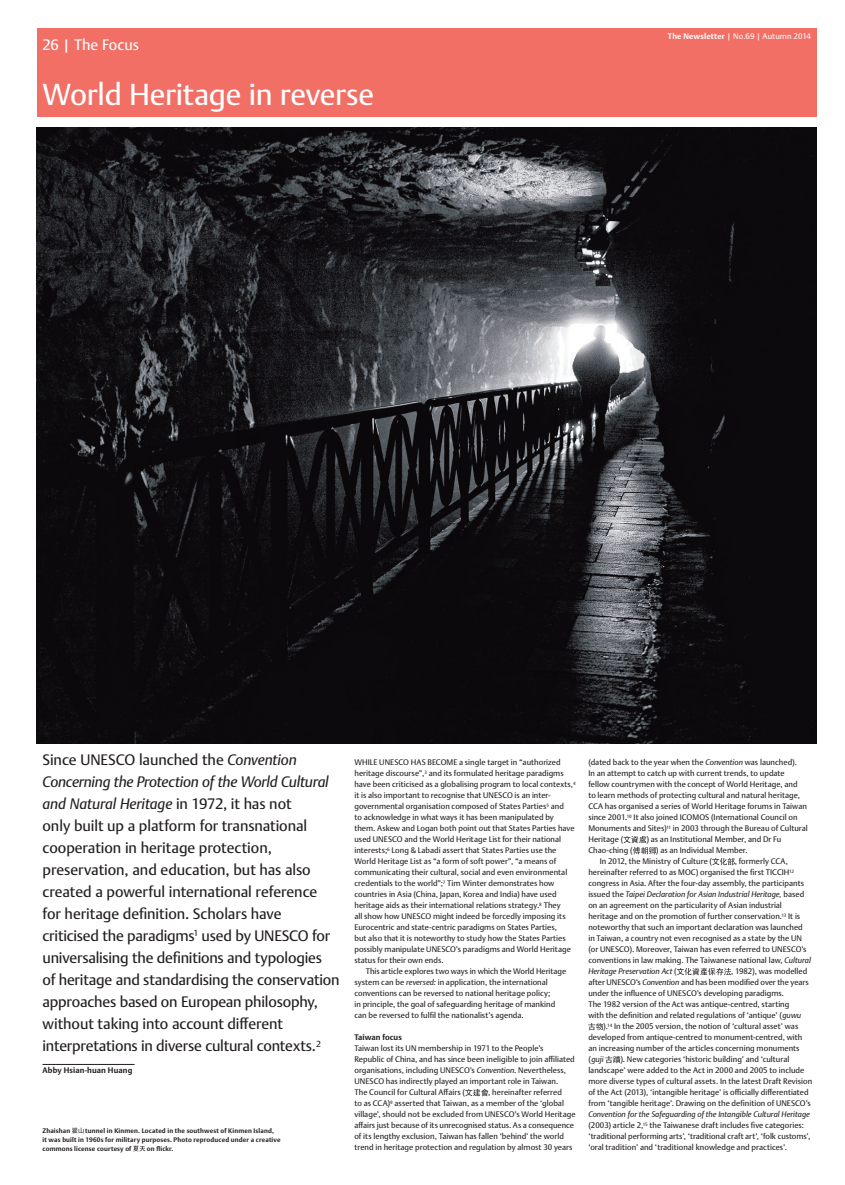
<style>
.page{position:relative;width:845px;height:1185px;background:#fff}
.page>*{position:absolute;margin:0;border:0;box-sizing:border-box;transform-origin:0 0}
.t1{font:30px "DTL Argo TPRO";letter-spacing:-.01em;color:#fff}
.t2{font:15px/22px "DTL Argo TPRO";letter-spacing:-.01em;color:#231f20}
.t3{font:15px "DTL Argo TPRO";letter-spacing:-.01em;color:#fff}
.t4{font:8px/11px "DTL Argo TPRO";color:#231f20}
.t5{font:8px "DTL Argo TPRO";letter-spacing:.01em;color:#fff}
.t6{font:700 8px "DTL Argo TPRO";letter-spacing:.01em;color:#231f20}
.t7{font:italic 8px "DTL Argo TPRO";color:#231f20}
.t8{font:700 6.5px/9px "DTL Argo TPRO";letter-spacing:.02em;color:#231f20}
.s1{font-weight:700}
.s2{font-style:italic}
.s3{font-style:normal}
</style>
<div class="page">
<div style="left:37px;top:28px;width:779px;height:88px;background:#f26f66"></div>
<hr style="left:43px;top:1064px;width:92px;height:1px;background:#231f20">
<svg style="left:465px;top:1089px;width:23px;height:7px"></svg>
<svg style="left:623px;top:836px;width:33px;height:18px"></svg>
<svg style="left:712px;top:858px;width:23px;height:7px"></svg>
<svg style="left:677px;top:968px;width:54px;height:7px"></svg>
<svg style="left:588px;top:1023px;width:15px;height:7px"></svg>
<svg style="left:605px;top:1056px;width:15px;height:7px"></svg>
<svg style="left:72px;top:1128px;width:12px;height:5px"></svg>
<svg style="left:133px;top:1146px;width:12px;height:5px"></svg>
<img style="left:37px;top:127px;width:779px;height:616px">
<h2 class="t3" style="left:43px;top:36px;width:98px">26 | The Focus</h2>
<h1 class="t1" style="left:43px;top:77px;width:333px">World Heritage in reverse</h1>
<p class="t5" style="left:668px;top:32px;width:145px"><span class="s1">The Newsletter</span> | No.69 | Autumn 2014</p>
<p class="t2" style="left:43px;top:749px;width:298px">Since UNESCO launched the <span class="s2">Convention Concerning the Protection of the World Cultural and Natural Heritage</span> in 1972, it has not<br>only built up a platform for transnational cooperation in heritage protection, preservation, and education, but has also created a powerful international reference for heritage definition. Scholars have criticised the paradigms<sup>1</sup> used by UNESCO for universalising the definitions and typologies<br>of heritage and standardising the conservation approaches based on European philosophy, without taking into account different interpretations in diverse cultural contexts.<sup>2</sup></p>
<p class="t6" style="left:43px;top:1066px;width:91px">Abby Hsian-huan Huang</p>
<p class="t8" style="left:43px;top:1126px;width:29px">Zhaishan</p>
<p class="t8" style="left:43px;top:1126px;width:239px;text-indent:43px">tunnel in Kinmen. Located in the southwest of Kinmen Island,<br>it was built in 1960s for military purposes. Photo reproduced under a creative commons license courtesy of</p>
<p class="t8" style="left:147px;top:1144px;width:28px">on flickr.</p>
<p class="t4" style="left:354px;top:757px;width:223px">WHILE UNESCO HAS BECOME a single target in “authorized heritage discourse”,<sup>3</sup> and its formulated heritage paradigms have been criticised as a globalising program to local contexts,<sup>4 </sup>it is also important to recognise that UNESCO is an inter&shy;governmental organisation composed of States Parties<sup>5</sup> and<br>to acknowledge in what ways it has been manipulated by them. Askew and Logan both point out that States Parties have used UNESCO and the World Heritage List for their national interests;<sup>6</sup> Long &amp; Labadi assert that States Parties use the World Heritage List as “a form of soft power”, “a means of communicating their cultural, social and even environmental credentials to the world”;<sup>7</sup> Tim Winter demonstrates how countries in Asia (China, Japan, Korea and India) have used heritage aids as their international relations strategy.<sup>8</sup> They<br>all show how UNESCO might indeed be forcedly imposing its Eurocentric and state-centric paradigms on States Parties,<br>but also that it is noteworthy to study how the States Parties possibly manipulate UNESCO’s paradigms and World Heritage status for their own ends.</p>
<p class="t4" style="left:354px;top:966px;width:213px;text-indent:11px">This article explores two ways in which the World Heritage system can be <span class="s2">reversed:</span> in application, the international conventions can be reversed to national heritage policy;<br>in principle, the goal of safeguarding heritage of mankind can be reversed to fulfil the nationalist’s agenda.</p>
<p class="t6" style="left:354px;top:1033px;width:49px">Taiwan focus</p>
<p class="t4" style="left:354px;top:1043px;width:222px">Taiwan lost its UN membership in 1971 to the People’s Republic of China, and has since been ineligible to join affiliated organisations, including UNESCO’s <span class="s2">Convention</span>. Nevertheless, UNESCO has indirectly played an important role in Taiwan.<br>The Council for Cultural Affairs (</p>
<p class="t4" style="left:354px;top:1087px;width:223px;text-indent:134px">, hereinafter referred<br>to as CCA)<sup>9</sup> asserted that Taiwan, as a member of the ‘global village’, should not be excluded from UNESCO’s World Heritage affairs just because of its unrecognised status. As a consequence of its lengthy exclusion, Taiwan has fallen ‘behind’ the world trend in heritage protection and regulation by almost 30 years</p>
<p class="t4" style="left:588px;top:757px;width:221px">(dated back to the year when the <span class="s2">Convention</span> was launched).<br>In an attempt to catch up with current trends, to update fellow countrymen with the concept of World Heritage, and<br>to learn methods of protecting cultural and natural heritage, CCA has organised a series of World Heritage forums in Taiwan since 2001.<sup>10</sup> It also joined ICOMOS (International Council on Monuments and Sites)<sup>11</sup> in 2003 through the Bureau of Cultural Heritage (</p>
<p class="t4" style="left:646px;top:834px;width:137px">) as an Institutional Member, and Dr Fu</p>
<p class="t4" style="left:588px;top:845px;width:46px">Chao-ching (</p>
<p class="t4" style="left:600px;top:845px;width:149px;text-indent:56px">) as an Individual Member.<br>In 2012, the Ministry of Culture (</p>
<p class="t4" style="left:588px;top:856px;width:224px;text-indent:146px">, formerly CCA, hereinafter referred to as MOC) organised the first TICCIH<sup>12 </sup>congress in Asia. After the four-day assembly, the participants issued the <span class="s2">Taipei Declaration for Asian Industrial Heritage,</span> based on an agreement on the particularity of Asian industrial heritage and on the promotion of further conservation.<sup>13</sup> It is noteworthy that such an important declaration was launched in Taiwan, a country not even recognised as a state by the UN (or UNESCO). Moreover, Taiwan has even referred to UNESCO’s conventions in law making. The Taiwanese national law, <span class="s2">Cultural Heritage Preservation Act</span> (</p>
<p class="t4" style="left:731px;top:966px;width:78px">, 1982), was modelled</p>
<p class="t4" style="left:588px;top:977px;width:222px">after UNESCO’s <span class="s2">Convention</span> and has been modified over the years</p>
<p class="t4" style="left:588px;top:988px;width:197px">under the influence of UNESCO’s developing paradigms.</p>
<p class="t4" style="left:588px;top:999px;width:202px">The 1982 version of the Act was antique-centred, starting</p>
<p class="t4" style="left:588px;top:1010px;width:214px">with the definition and related regulations of ‘antique’ (<span class="s2">guwu</span></p>
<p class="t4" style="left:603px;top:1021px;width:197px">).<sup>14</sup> In the 2005 version, the notion of ‘cultural asset’ was</p>
<p class="t4" style="left:588px;top:1032px;width:215px">developed from antique-centred to monument-centred, with</p>
<p class="t4" style="left:588px;top:1043px;width:213px">an increasing number of the articles concerning monuments</p>
<p class="t7" style="left:588px;top:1055px;width:17px"><span class="s3">(</span>guji</p>
<p class="t4" style="left:588px;top:1054px;width:225px;text-indent:32px">). New categories ‘historic building’ and ‘cultural landscape’ were added to the Act in 2000 and 2005 to include more diverse types of cultural assets. In the latest Draft Revision of the Act (2013), ‘intangible heritage’ is officially differentiated from ‘tangible heritage’. Drawing on the definition of UNESCO’s</p>
<p class="t4" style="left:588px;top:1109px;width:223px"><span class="s2">Convention for the Safeguarding of the Intangible Cultural Heritage </span>(2003) article 2,<sup>15</sup> the Taiwanese draft includes five categories: ‘traditional performing arts’, ‘traditional craft art’, ‘folk customs’, ‘oral tradition’ and ‘traditional knowledge and practices’.</p>
</div>
